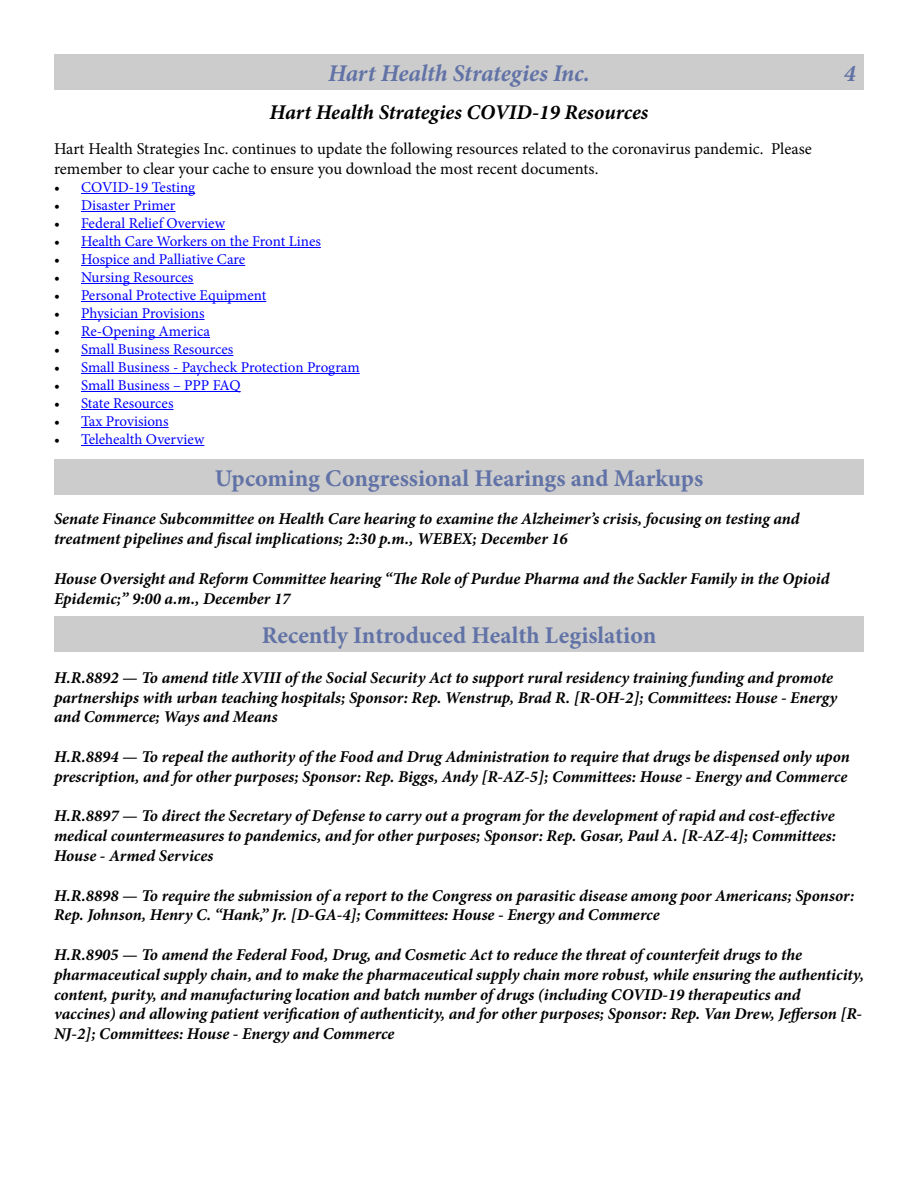
<style>
.page{position:relative;width:918px;height:1188px;background:#fff}
.page>*{position:absolute;margin:0;border:0;box-sizing:border-box;transform-origin:0 0}
.t1{font:700 24px "Minion Pro";color:#6172a6}
.t2{font:italic 700 24px "Minion Pro";letter-spacing:-.005em;color:#6172a6}
.t3{font:italic 700 21px "Minion Pro";letter-spacing:-.005em;color:#000}
.t4{font:italic 700 16.5px/19.8px "Minion Pro";letter-spacing:-.005em;color:#000}
.t5{font:16.5px/19.8px "Minion Pro";color:#000}
.t6{font:15px "Minion Pro";color:#00f}
.s1{color:#000}
</style>
<div class="page">
<div style="left:54px;top:54px;width:810px;height:36px;background:#ccc"></div>
<hr style="left:81px;top:193px;width:114px;height:1px;background:#00f">
<hr style="left:81px;top:211px;width:95px;height:1px;background:#00f">
<hr style="left:81px;top:229px;width:144px;height:1px;background:#00f">
<hr style="left:81px;top:247px;width:240px;height:1px;background:#00f">
<hr style="left:81px;top:265px;width:164px;height:1px;background:#00f">
<hr style="left:81px;top:283px;width:112px;height:1px;background:#00f">
<hr style="left:81px;top:301px;width:185px;height:1px;background:#00f">
<hr style="left:81px;top:319px;width:124px;height:1px;background:#00f">
<hr style="left:81px;top:337px;width:129px;height:1px;background:#00f">
<hr style="left:81px;top:355px;width:152px;height:1px;background:#00f">
<hr style="left:81px;top:373px;width:279px;height:1px;background:#00f">
<hr style="left:81px;top:391px;width:160px;height:1px;background:#00f">
<hr style="left:81px;top:409px;width:93px;height:1px;background:#00f">
<hr style="left:81px;top:427px;width:88px;height:1px;background:#00f">
<hr style="left:81px;top:445px;width:123px;height:1px;background:#00f">
<div style="left:54px;top:459px;width:810px;height:36px;background:#ccc"></div>
<div style="left:54px;top:616px;width:810px;height:36px;background:#ccc"></div>
<h1 class="t2" style="left:328px;top:59px;width:263px">Hart Health Strategies Inc.</h1>
<h1 class="t2" style="left:844px;top:59px;width:13px">4</h1>
<p class="t3" style="left:270px;top:100px;width:380px">Hart Health Strategies COVID-19 Resources</p>
<p class="t5" style="left:54px;top:139px;width:759px">Hart Health Strategies Inc. continues to update the following resources related to the coronavirus pandemic. Please remember to clear your cache to ensure you download the most recent documents.</p>
<p class="t6" style="left:54px;top:177px;width:143px"><span class="s1">•</span> COVID-19 Testing</p>
<p class="t6" style="left:54px;top:195px;width:123px"><span class="s1">•</span> Disaster Primer</p>
<p class="t6" style="left:54px;top:213px;width:172px"><span class="s1">•</span> Federal Relief Overview</p>
<p class="t6" style="left:54px;top:231px;width:268px"><span class="s1">•</span> Health Care Workers on the Front Lines</p>
<p class="t6" style="left:54px;top:249px;width:193px"><span class="s1">•</span> Hospice and Palliative Care</p>
<p class="t6" style="left:54px;top:267px;width:141px"><span class="s1">•</span> Nursing Resources</p>
<p class="t6" style="left:54px;top:285px;width:214px"><span class="s1">•</span> Personal Protective Equipment</p>
<p class="t6" style="left:54px;top:303px;width:152px"><span class="s1">•</span> Physician Provisions</p>
<p class="t6" style="left:54px;top:321px;width:158px"><span class="s1">•</span> Re-Opening America</p>
<p class="t6" style="left:54px;top:339px;width:181px"><span class="s1">•</span> Small Business Resources</p>
<p class="t6" style="left:54px;top:357px;width:307px"><span class="s1">•</span> Small Business - Paycheck Protection Program</p>
<p class="t6" style="left:54px;top:375px;width:188px"><span class="s1">•</span> Small Business – PPP FAQ</p>
<p class="t6" style="left:54px;top:393px;width:121px"><span class="s1">•</span> State Resources</p>
<p class="t6" style="left:54px;top:411px;width:116px"><span class="s1">•</span> Tax Provisions</p>
<p class="t6" style="left:54px;top:429px;width:152px"><span class="s1">•</span> Telehealth Overview</p>
<h1 class="t1" style="left:215px;top:461px;width:490px">Upcoming Congressional Hearings and Markups</h1>
<p class="t4" style="left:54px;top:510px;width:747px">Senate Finance Subcommittee on Health Care hearing to examine the Alzheimer’s crisis, focusing on testing and treatment pipelines and fiscal implications; 2:30 p.m., WEBEX; December 16</p>
<p class="t4" style="left:54px;top:569px;width:777px">House Oversight and Reform Committee hearing “The Role of Purdue Pharma and the Sackler Family in the Opioid<br>Epidemic;” 9:00 a.m., December 17</p>
<h1 class="t1" style="left:262px;top:619px;width:396px">Recently Introduced Health Legislation</h1>
<p class="t4" style="left:54px;top:668px;width:785px">H.R.8892 — To amend title XVIII of the Social Security Act to support rural residency training funding and promote partnerships with urban teaching hospitals; Sponsor: Rep. Wenstrup, Brad R. [R-OH-2]; Committees: House - Energy and Commerce; Ways and Means</p>
<p class="t4" style="left:54px;top:747px;width:797px">H.R.8894 — To repeal the authority of the Food and Drug Administration to require that drugs be dispensed only upon prescription, and for other purposes; Sponsor: Rep. Biggs, Andy [R-AZ-5]; Committees: House - Energy and Commerce</p>
<p class="t4" style="left:54px;top:807px;width:783px;text-align:justify">H.R.8897 — To direct the Secretary of Defense to carry out a program for the development of rapid and cost-effective medical countermeasures to pandemics, and for other purposes; Sponsor: Rep. Gosar, Paul A. [R-AZ-4]; Committees:<br>House - Armed Services</p>
<p class="t4" style="left:54px;top:886px;width:802px">H.R.8898 — To require the submission of a report to the Congress on parasitic disease among poor Americans; Sponsor:<br>Rep. Johnson, Henry C. “Hank,” Jr. [D-GA-4]; Committees: House - Energy and Commerce</p>
<p class="t4" style="left:54px;top:945px;width:812px">H.R.8905 — To amend the Federal Food, Drug, and Cosmetic Act to reduce the threat of counterfeit drugs to the pharmaceutical supply chain, and to make the pharmaceutical supply chain more robust, while ensuring the authenticity, content, purity, and manufacturing location and batch number of drugs (including COVID-19 therapeutics and vaccines) and allowing patient verification of authenticity, and for other purposes; Sponsor: Rep. Van Drew, Jefferson [R-NJ-2]; Committees: House - Energy and Commerce</p>
</div>
